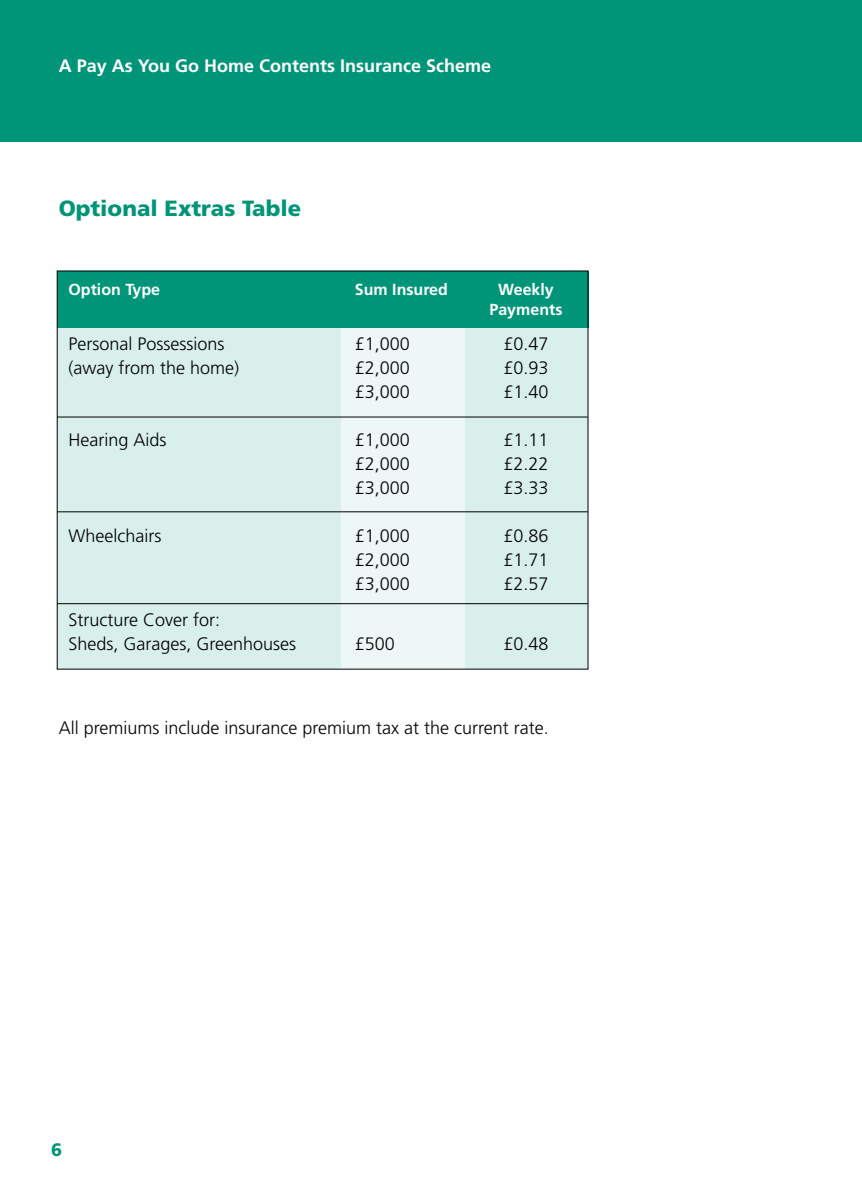
<style>
.page{position:relative;width:862px;height:1191px;background:#fff}
.page>*{position:absolute;margin:0;border:0;box-sizing:border-box;transform-origin:0 0}
.t1{font:900 22px "Frutiger LT Std";color:#009578}
.t2{font:300 18px/24px "Frutiger LT Std";color:#000}
.t3{font:700 18px "Frutiger LT Std";color:#fff}
.t4{font:900 18px "Frutiger LT Std";color:#009578}
.t5{font:700 16px/20px "Frutiger LT Std";color:#fff;text-align:center}
</style>
<div class="page">
<div style="left:57px;top:327px;width:531px;height:342px;background:#d9efeb"></div>
<div style="left:341px;top:327px;width:124px;height:342px;background:#edf8f6"></div>
<div style="left:57px;top:271px;width:531px;height:57px;background:#009578"></div>
<hr style="left:57px;top:416px;width:531px;height:1px;background:#000">
<hr style="left:57px;top:511px;width:531px;height:1px;background:#000">
<hr style="left:57px;top:603px;width:531px;height:1px;background:#000">
<div style="left:0;top:0;width:862px;height:142px;background:#009578"></div>
<p class="t3" style="left:59px;top:55px;width:434px">A Pay As You Go Home Contents Insurance Scheme</p>
<p class="t1" style="left:59px;top:195px;width:244px">Optional Extras Table</p>
<p class="t5" style="left:68px;top:280px;width:93px">Option Type</p>
<p class="t5" style="left:355px;top:280px;width:95px">Sum Insured</p>
<p class="t5" style="left:489px;top:280px;width:74px">Weekly<br>Payments</p>
<p class="t2" style="left:68px;top:332px;width:158px">Personal Possessions</p>
<p class="t2" style="left:355px;top:332px;width:57px">£1,000</p>
<p class="t2" style="left:503px;top:332px;width:47px">£0.47</p>
<p class="t2" style="left:68px;top:356px;width:172px">(away from the home)</p>
<p class="t2" style="left:355px;top:356px;width:57px">£2,000</p>
<p class="t2" style="left:503px;top:356px;width:47px">£0.93</p>
<p class="t2" style="left:355px;top:380px;width:57px">£3,000</p>
<p class="t2" style="left:503px;top:380px;width:47px">£1.40</p>
<p class="t2" style="left:68px;top:428px;width:100px">Hearing Aids</p>
<p class="t2" style="left:355px;top:428px;width:57px">£1,000</p>
<p class="t2" style="left:503px;top:428px;width:47px">£1.11</p>
<p class="t2" style="left:355px;top:452px;width:57px">£2,000</p>
<p class="t2" style="left:503px;top:452px;width:47px">£2.22</p>
<p class="t2" style="left:355px;top:476px;width:57px">£3,000</p>
<p class="t2" style="left:503px;top:476px;width:47px">£3.33</p>
<p class="t2" style="left:68px;top:524px;width:94px">Wheelchairs</p>
<p class="t2" style="left:355px;top:524px;width:57px">£1,000</p>
<p class="t2" style="left:503px;top:524px;width:47px">£0.86</p>
<p class="t2" style="left:355px;top:548px;width:57px">£2,000</p>
<p class="t2" style="left:503px;top:548px;width:47px">£1.71</p>
<p class="t2" style="left:355px;top:572px;width:57px">£3,000</p>
<p class="t2" style="left:503px;top:572px;width:47px">£2.57</p>
<p class="t2" style="left:68px;top:608px;width:229px">Structure Cover for:<br>Sheds, Garages, Greenhouses</p>
<p class="t2" style="left:355px;top:632px;width:42px">£500</p>
<p class="t2" style="left:503px;top:632px;width:47px">£0.48</p>
<p class="t2" style="left:59px;top:716px;width:492px">All premiums include insurance premium tax at the current rate.</p>
<p class="t4" style="left:51px;top:1139px;width:13px">6</p>
</div>
